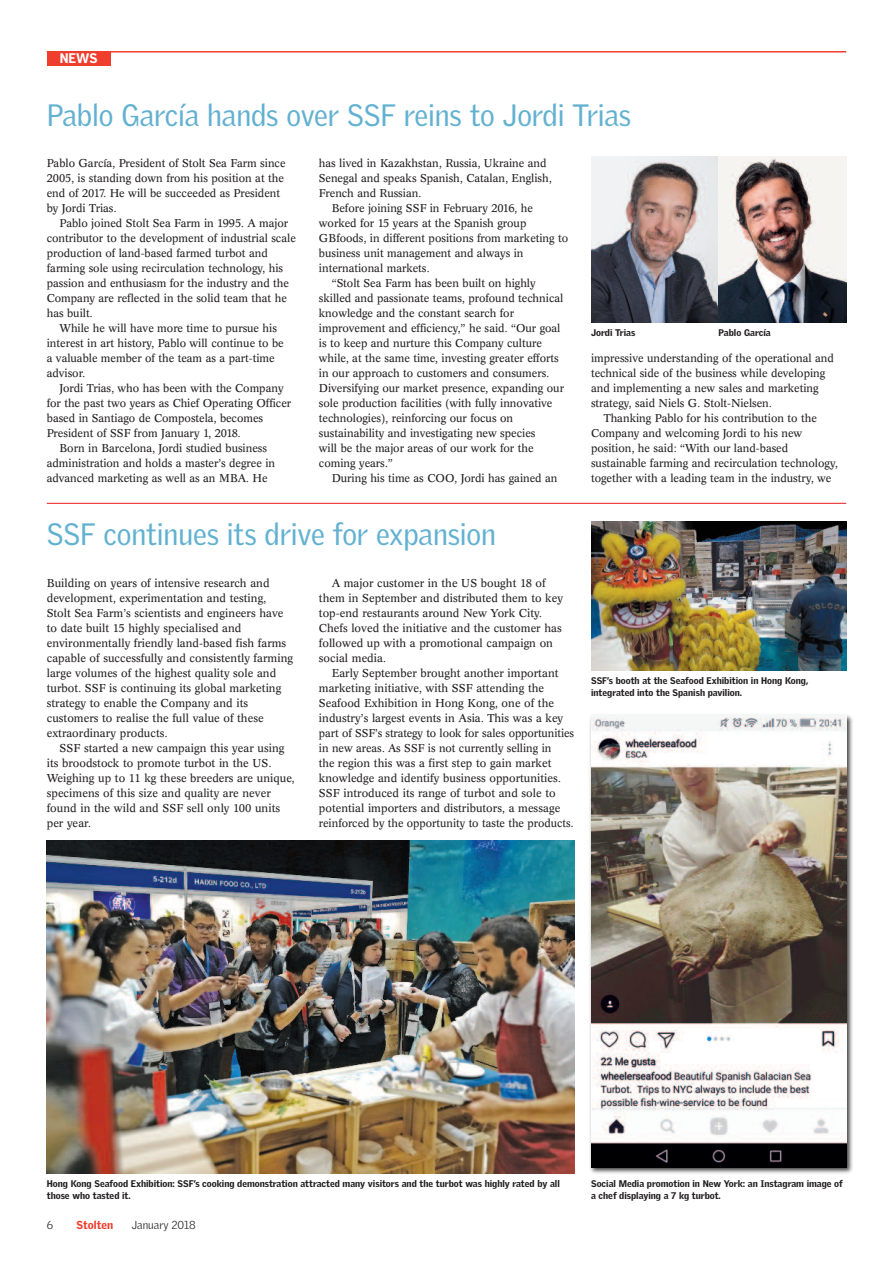
<style>
.page{position:relative;width:893px;height:1263px;background:#fff}
.page>*{position:absolute;margin:0;border:0;box-sizing:border-box;transform-origin:0 0}
.t1{font:30px "Griffith Gothic";letter-spacing:-.005em;color:#62b1d1}
.t2{font:900 13.5px "Griffith Gothic";color:#fff}
.t3{font:11.25px/15px "Concorde BQ";color:#231f20}
.t4{font:300 11.25px "Griffith Gothic";color:#231f20}
.t5{font:900 11.25px "Griffith Gothic";color:#ef3e2e}
.t6{font:11.1px/15px "Concorde BQ";letter-spacing:-.005em;color:#231f20}
.t7{font:900 9.3px/12.8px "Griffith Gothic";color:#231f20}
.s1{font-size:11.1px}
</style>
<div class="page">
<div style="left:47px;top:52px;width:64px;height:14px;background:#ef3e2e"></div>
<hr style="left:47px;top:51px;width:799px;height:2px;background:#ef3e2e">
<img style="left:591px;top:157px;width:128px;height:166px">
<img style="left:719px;top:157px;width:127px;height:166px">
<img style="left:591px;top:521px;width:255px;height:149px">
<img style="left:47px;top:840px;width:527px;height:333px">
<img style="left:590px;top:714px;width:263px;height:460px">
<img style="left:591px;top:715px;width:255px;height:452px">
<hr style="left:47px;top:503px;width:799px;height:1px;background:#ee1d23">
<p class="t2" style="left:60px;top:50px;width:39px">NEWS</p>
<h1 class="t1" style="left:47px;top:98px;width:586px">Pablo García hands over SSF reins to Jordi Trias</h1>
<p class="t6" style="left:47px;top:156px;width:240px">Pablo García, President of Stolt Sea Farm since 2005, is standing down from his position at the end of 2017. He will be succeeded as President by Jordi Trias.</p>
<p class="t6" style="left:60px;top:216px;width:230px">Pablo joined Stolt Sea Farm in 1995. A major</p>
<p class="t6" style="left:47px;top:231px;width:251px">contributor to the development of industrial scale</p>
<p class="t6" style="left:47px;top:246px;width:223px">production of land-based farmed turbot and</p>
<p class="t6" style="left:47px;top:261px;width:238px">farming sole using recirculation technology, his</p>
<p class="t6" style="left:47px;top:276px;width:244px">passion and enthusiasm for the industry and the</p>
<p class="t6" style="left:47px;top:291px;width:242px">Company are reflected in the solid team that he</p>
<p class="t6" style="left:47px;top:306px;width:47px">has built.</p>
<p class="t6" style="left:60px;top:321px;width:219px">While he will have more time to pursue his</p>
<p class="t6" style="left:47px;top:336px;width:239px">interest in art history, Pablo will continue to be</p>
<p class="t6" style="left:47px;top:351px;width:229px">a valuable member of the team as a part-time</p>
<p class="t6" style="left:47px;top:366px;width:40px">advisor.</p>
<p class="t6" style="left:60px;top:381px;width:226px">Jordi Trias, who has been with the Company</p>
<p class="t6" style="left:47px;top:396px;width:246px">for the past two years as Chief Operating Officer</p>
<p class="t6" style="left:47px;top:411px;width:218px">based in Santiago de Compostela, becomes</p>
<p class="t6" style="left:47px;top:426px;width:195px">President of SSF from January 1, 2018.</p>
<p class="t6" style="left:60px;top:441px;width:209px">Born in Barcelona, Jordi studied business</p>
<p class="t6" style="left:47px;top:456px;width:230px">administration and holds a master’s degree in</p>
<p class="t6" style="left:47px;top:471px;width:222px">advanced marketing as well as an MBA. He</p>
<p class="t6" style="left:319px;top:156px;width:229px">has lived in Kazakhstan, Russia, Ukraine and</p>
<p class="t6" style="left:319px;top:171px;width:234px">Senegal and speaks Spanish, Catalan, English,</p>
<p class="t6" style="left:319px;top:186px;width:104px">French and Russian.</p>
<p class="t6" style="left:332px;top:201px;width:203px">Before joining SSF in February 2016, he</p>
<p class="t6" style="left:319px;top:216px;width:209px">worked for 15 years at the Spanish group</p>
<p class="t6" style="left:319px;top:231px;width:251px">GBfoods, in different positions from marketing to</p>
<p class="t6" style="left:319px;top:246px;width:206px">business unit management and always in</p>
<p class="t6" style="left:319px;top:261px;width:112px">international markets.</p>
<p class="t6" style="left:332px;top:276px;width:205px">“Stolt Sea Farm has been built on highly</p>
<p class="t6" style="left:319px;top:291px;width:246px">skilled and passionate teams, profound technical</p>
<p class="t6" style="left:319px;top:306px;width:197px">knowledge and the constant search for</p>
<p class="t6" style="left:319px;top:321px;width:243px">improvement and efficiency,” he said. “Our goal</p>
<p class="t6" style="left:319px;top:336px;width:225px">is to keep and nurture this Company culture</p>
<p class="t6" style="left:319px;top:351px;width:241px">while, at the same time, investing greater efforts</p>
<p class="t6" style="left:319px;top:366px;width:232px">in our approach to customers and consumers.</p>
<p class="t6" style="left:319px;top:381px;width:247px">Diversifying our market presence, expanding our</p>
<p class="t6" style="left:319px;top:396px;width:235px">sole production facilities (with fully innovative</p>
<p class="t6" style="left:319px;top:411px;width:196px">technologies), reinforcing our focus on</p>
<p class="t6" style="left:319px;top:426px;width:218px">sustainability and investigating new species</p>
<p class="t6" style="left:319px;top:441px;width:216px">will be the major areas of our work for the</p>
<p class="t6" style="left:319px;top:456px;width:75px">coming years.”</p>
<p class="t6" style="left:332px;top:471px;width:227px">During his time as COO, Jordi has gained an</p>
<h1 class="t1" style="left:47px;top:517px;width:451px">SSF continues its drive for expansion</h1>
<p class="t3" style="left:47px;top:575px;width:248px">Building on years of intensive research and development, experimentation and testing, Stolt Sea Farm’s scientists and engineers have to date built 15 highly specialised and environmentally friendly land-based fish farms capable of successfully and consistently farming large volumes of the highest quality sole and turbot. SSF is continuing its global marketing strategy to enable the Company and its customers to realise the full value of these extraordinary products.</p>
<p class="t3" style="left:47px;top:740px;width:250px;text-indent:13px">SSF started a new campaign this year using its broodstock to promote turbot in the US.<br>Weighing up to 11 kg these breeders are unique, specimens of this size and quality are never found in the wild and SSF sell only 100 units per year.</p>
<p class="t3" style="left:319px;top:575px;width:246px;text-indent:13px">A major customer in the US bought 18 of them in September and distributed them to key top-end restaurants around New York City.<br>Chefs loved the initiative and the customer has followed up with a promotional campaign on social media.</p>
<p class="t3" style="left:319px;top:665px;width:246px;text-indent:13px">Early September brought another important marketing initiative, with SSF attending the Seafood Exhibition in Hong Kong, one of the industry’s largest events in Asia. This was a key</p>
<p class="t6" style="left:319px;top:726px;width:257px">part of SSF’s strategy to look for sales opportunities in new areas. As SSF is not currently selling in</p>
<p class="t3" style="left:319px;top:755px;width:244px"><span class="s1">the</span> region this was a first step to gain market knowledge and identify business opportunities.<br>SSF introduced its range of turbot and sole to potential importers and distributors, a message</p>
<p class="t6" style="left:319px;top:816px;width:256px">reinforced by the opportunity to taste the products.</p>
<p class="t7" style="left:591px;top:327px;width:46px">Jordi Trias</p>
<p class="t7" style="left:719px;top:327px;width:54px">Pablo García</p>
<p class="t6" style="left:591px;top:351px;width:244px">impressive understanding of the operational and</p>
<p class="t6" style="left:591px;top:366px;width:236px">technical side of the business while developing</p>
<p class="t6" style="left:591px;top:381px;width:229px">and implementing a new sales and marketing</p>
<p class="t6" style="left:591px;top:396px;width:182px">strategy, said Niels G. Stolt-Nielsen.</p>
<p class="t6" style="left:604px;top:411px;width:215px">Thanking Pablo for his contribution to the</p>
<p class="t6" style="left:591px;top:426px;width:213px">Company and welcoming Jordi to his new</p>
<p class="t6" style="left:591px;top:441px;width:199px">position, he said: “With our land-based</p>
<p class="t6" style="left:591px;top:456px;width:248px">sustainable farming and recirculation technology,</p>
<p class="t6" style="left:591px;top:471px;width:242px">together with a leading team in the industry, we</p>
<p class="t7" style="left:591px;top:674px;width:219px">SSF’s booth at the Seafood Exhibition in Hong Kong, integrated into the Spanish pavilion.</p>
<p class="t7" style="left:47px;top:1177px;width:515px">Hong Kong Seafood Exhibition: SSF’s cooking demonstration attracted many visitors and the turbot was highly rated by all those who tasted it.</p>
<p class="t7" style="left:591px;top:1177px;width:253px">Social Media promotion in New York: an Instagram image of a chef displaying a 7 kg turbot.</p>
<p class="t4" style="left:47px;top:1219px;width:8px">6</p>
<p class="t5" style="left:77px;top:1219px;width:38px">Stolten</p>
<p class="t4" style="left:132px;top:1219px;width:66px">January 2018</p>
</div>
